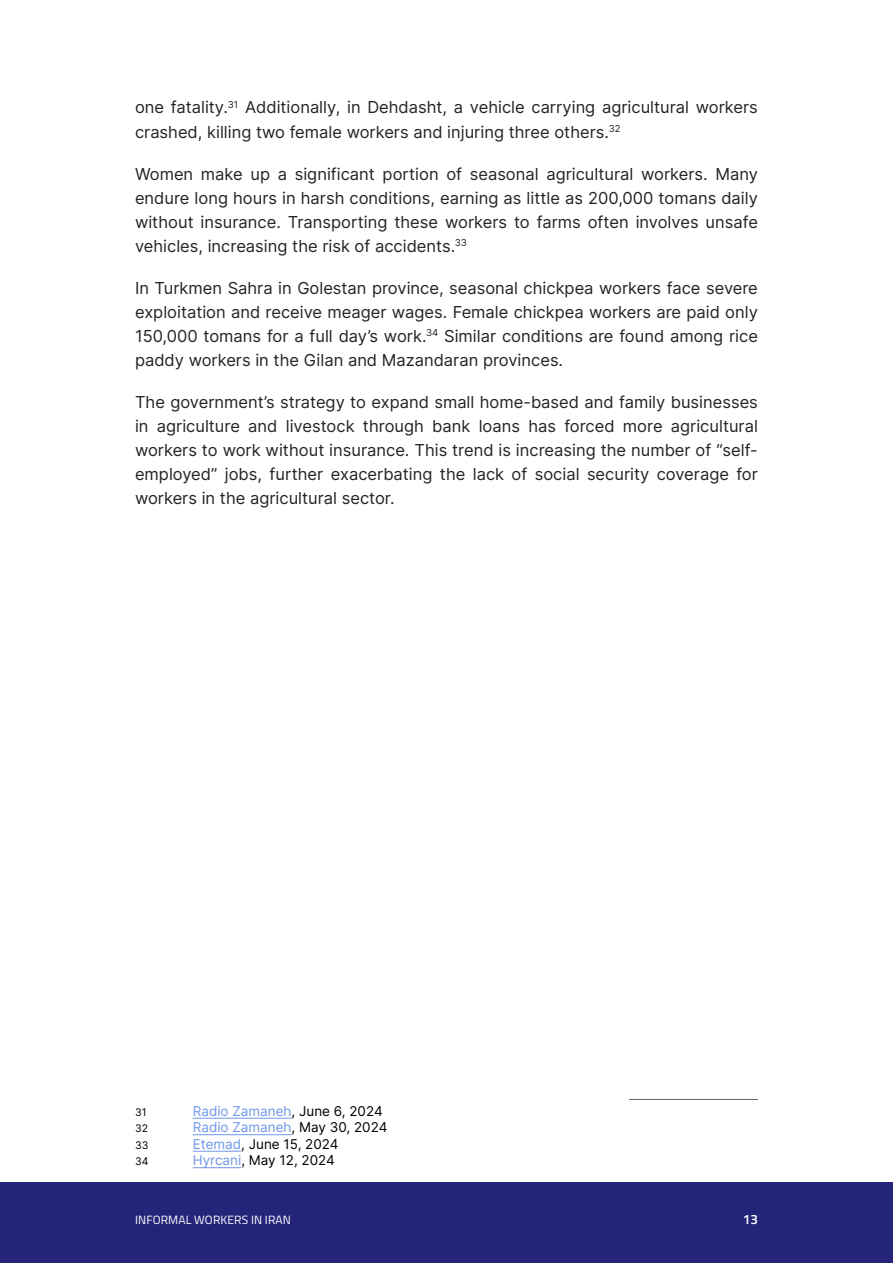
<style>
.page{position:relative;width:893px;height:1263px;background:#fff}
.page>*{position:absolute;margin:0;border:0;box-sizing:border-box;transform-origin:0 0}
.t1{font:16.5px/24px "Inter";color:#242424;text-align:justify}
.t2{font:13.5px "Inter";color:#6e97ea}
.t3{font:13.5px "Inter";color:#000}
.t4{font:600 13.5px "Titillium Web";color:#fff}
.t5{font:12px "Titillium Web";letter-spacing:.01em;color:#fff}
.t6{font:10.5px "Inter";color:#000}
.s1{color:#000}
.s2{color:#6e97ea}
</style>
<div class="page">
<div style="left:0;top:1182px;width:893px;height:81px;background:#24257a"></div>
<hr style="left:629px;top:1099px;width:129px;height:1px;background:#676868">
<hr style="left:193px;top:1118px;width:99px;height:1px;background:#6e97ea">
<hr style="left:193px;top:1134px;width:99px;height:1px;background:#6e97ea">
<hr style="left:193px;top:1151px;width:48px;height:1px;background:#6e97ea">
<hr style="left:193px;top:1167px;width:48px;height:1px;background:#6e97ea">
<p class="t1" style="left:135px;top:95px;width:624px">one fatality.<sup>31</sup> Additionally, in Dehdasht, a vehicle carrying agricultural workers crashed, killing two female workers and injuring three others.<sup>32</sup></p>
<p class="t1" style="left:135px;top:161px;width:624px">Women make up a significant portion of seasonal agricultural workers. Many endure long hours in harsh conditions, earning as little as 200,000 tomans daily without insurance. Transporting these workers to farms often involves unsafe vehicles, increasing the risk of accidents.<sup>33</sup></p>
<p class="t1" style="left:135px;top:275px;width:624px">In Turkmen Sahra in Golestan province, seasonal chickpea workers face severe exploitation and receive meager wages. Female chickpea workers are paid only 150,000 tomans for a full day’s work.<sup>34</sup> Similar conditions are found among rice paddy workers in the Gilan and Mazandaran provinces.</p>
<p class="t1" style="left:135px;top:389px;width:624px">The government’s strategy to expand small home-based and family businesses in agriculture and livestock through bank loans has forced more agricultural workers to work without insurance. This trend is increasing the number of “self&shy;employed” jobs, further exacerbating the lack of social security coverage for workers in the agricultural sector.</p>
<p class="t6" style="left:135px;top:1104px;width:13px">31</p>
<p class="t2" style="left:193px;top:1101px;width:191px">Radio Zamaneh<span class="s1">, June 6, 2024</span></p>
<p class="t6" style="left:135px;top:1121px;width:15px">32</p>
<p class="t2" style="left:193px;top:1118px;width:196px">Radio Zamaneh<span class="s1">, May 30, 2024</span></p>
<p class="t6" style="left:135px;top:1137px;width:15px">33</p>
<p class="t3" style="left:193px;top:1134px;width:147px"><span class="s2">Etemad</span>, June 15, 2024</p>
<p class="t6" style="left:135px;top:1154px;width:15px">34</p>
<p class="t3" style="left:193px;top:1151px;width:144px"><span class="s2">Hyrcani</span>, May 12, 2024</p>
<p class="t5" style="left:135px;top:1211px;width:157px">I NFORMAL WORKERS IN I RAN</p>
<p class="t4" style="left:743px;top:1209px;width:17px">13</p>
</div>
